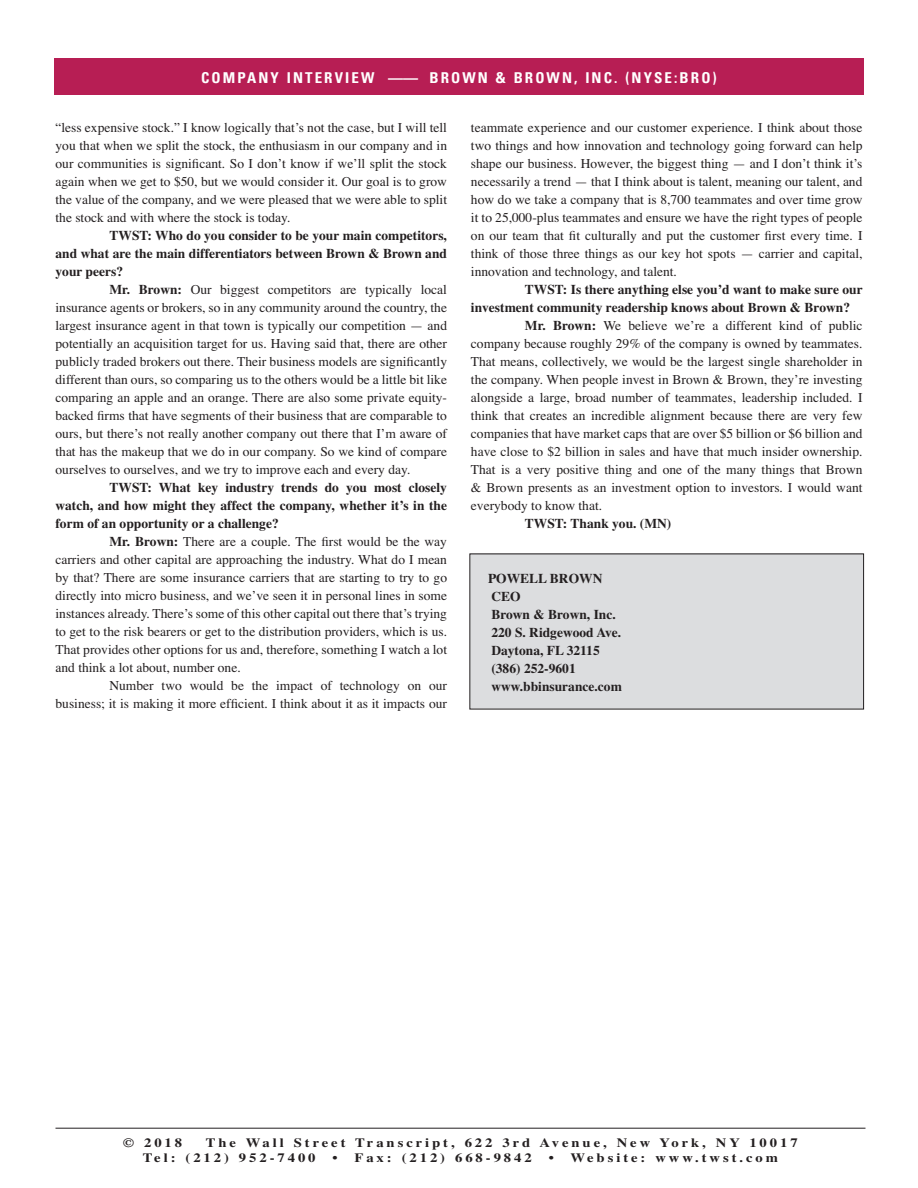
<style>
.page{position:relative;width:918px;height:1188px;background:#fff}
.page>*{position:absolute;margin:0;border:0;box-sizing:border-box;transform-origin:0 0}
.t1{font:700 condensed 15px "Univers LT";letter-spacing:.14em;color:#fff}
.t2{font:13.5px/18px "Times";color:#231f20;text-align:justify}
.t3{font:700 13.5px/18px "Times";color:#231f20;text-align:justify}
.bio{font:700 12.75px "Times";letter-spacing:.2em;color:#231f20;scale:1.15 1}
.s1{font-weight:700}
</style>
<div class="page">
<div style="left:54px;top:58px;width:810px;height:36px;background:#b71e54"></div>
<div style="left:470px;top:554px;width:394px;height:155px;background:#dcdddf"></div>
<hr style="left:56px;top:1128px;width:810px;height:1px;background:#231f20">
<p class="t1" style="left:201px;top:69px;width:517px">COMPANY INTERVIEW —— BROWN &amp; BROWN, INC. (NYSE:BRO)</p>
<p class="t2" style="left:56px;top:120px;width:393px">“less expensive stock.” I know logically that’s not the case, but I will tell you that when we split the stock, the enthusiasm in our company and in our communities is significant. So I don’t know if we’ll split the stock again when we get to $50, but we would consider it. Our goal is to grow the value of the company, and we were pleased that we were able to split the stock and with where the stock is today.</p>
<p class="t3" style="left:56px;top:227px;width:393px;text-indent:54px">TWST: Who do you consider to be your main competitors, and what are the main differentiators between Brown &amp; Brown and your peers?</p>
<p class="t2" style="left:56px;top:282px;width:393px;text-indent:54px"><span class="s1">Mr. Brown:</span> Our biggest competitors are typically local insurance agents or brokers, so in any community around the country, the largest insurance agent in that town is typically our competition — and potentially an acquisition target for us. Having said that, there are other publicly traded brokers out there. Their business models are significantly different than ours, so comparing us to the others would be a little bit like comparing an apple and an orange. There are also some private equity&shy;backed firms that have segments of their business that are comparable to ours, but there’s not really another company out there that I’m aware of that has the makeup that we do in our company. So we kind of compare ourselves to ourselves, and we try to improve each and every day.</p>
<p class="t3" style="left:56px;top:479px;width:393px;text-indent:54px">TWST: What key industry trends do you most closely watch, and how might they affect the company, whether it’s in the form of an opportunity or a challenge?</p>
<p class="t2" style="left:56px;top:534px;width:393px;text-indent:54px"><span class="s1">Mr. Brown:</span> There are a couple. The first would be the way carriers and other capital are approaching the industry. What do I mean by that? There are some insurance carriers that are starting to try to go directly into micro business, and we’ve seen it in personal lines in some instances already. There’s some of this other capital out there that’s trying to get to the risk bearers or get to the distribution providers, which is us.<br>That provides other options for us and, therefore, something I watch a lot and think a lot about, number one.</p>
<p class="t2" style="left:56px;top:678px;width:393px;text-align:right">Number two would be the impact of technology on our<br>business; it is making it more efficient. I think about it as it impacts our</p>
<p class="t2" style="left:471px;top:120px;width:393px">teammate experience and our customer experience. I think about those two things and how innovation and technology going forward can help shape our business. However, the biggest thing — and I don’t think it’s necessarily a trend — that I think about is talent, meaning our talent, and how do we take a company that is 8,700 teammates and over time grow it to 25,000-plus teammates and ensure we have the right types of people on our team that fit culturally and put the customer first every time. I think of those three things as our key hot spots — carrier and capital, innovation and technology, and talent.</p>
<p class="t3" style="left:471px;top:281px;width:393px;text-indent:54px">TWST: Is there anything else you’d want to make sure our investment community readership knows about Brown &amp; Brown?</p>
<p class="t2" style="left:471px;top:318px;width:393px;text-indent:54px"><span class="s1">Mr. Brown:</span> We believe we’re a different kind of public company because roughly 29% of the company is owned by teammates.<br>That means, collectively, we would be the largest single shareholder in the company. When people invest in Brown &amp; Brown, they’re investing alongside a large, broad number of teammates, leadership included. I think that creates an incredible alignment because there are very few companies that have market caps that are over $5 billion or $6 billion and have close to $2 billion in sales and have that much insider ownership.<br>That is a very positive thing and one of the many things that Brown &amp; Brown presents as an investment option to investors. I would want everybody to know that.</p>
<p class="t3" style="left:525px;top:515px;width:148px">TWST: Thank you. (MN)</p>
<p class="t3" style="left:488px;top:570px;width:116px">POWELL BROWN</p>
<p class="t3" style="left:491px;top:588px;width:31px">CEO</p>
<p class="t3" style="left:491px;top:606px;width:126px">Brown &amp; Brown, Inc.</p>
<p class="t3" style="left:491px;top:624px;width:131px">220 S. Ridgewood Ave.</p>
<p class="t3" style="left:491px;top:642px;width:110px">Daytona, FL 32115</p>
<p class="t3" style="left:491px;top:660px;width:86px">(386) 252-9601</p>
<p class="t3" style="left:491px;top:678px;width:132px">www.bbinsurance.com</p>
<p class="bio" style="left:123px;top:1134px;width:53px">© 2018</p>
<p class="bio" style="left:206px;top:1134px;width:516px">The Wall Street Transcript, 622 3rd Avenue, New York, NY 10017</p>
<p class="bio" style="left:143px;top:1149px;width:152px">Tel: (212) 952-7400</p>
<p class="bio" style="left:333px;top:1149px;width:175px">• Fax: (212) 668-9842</p>
<p class="bio" style="left:549px;top:1149px;width:201px">• Website: www.twst.com</p>
</div>
